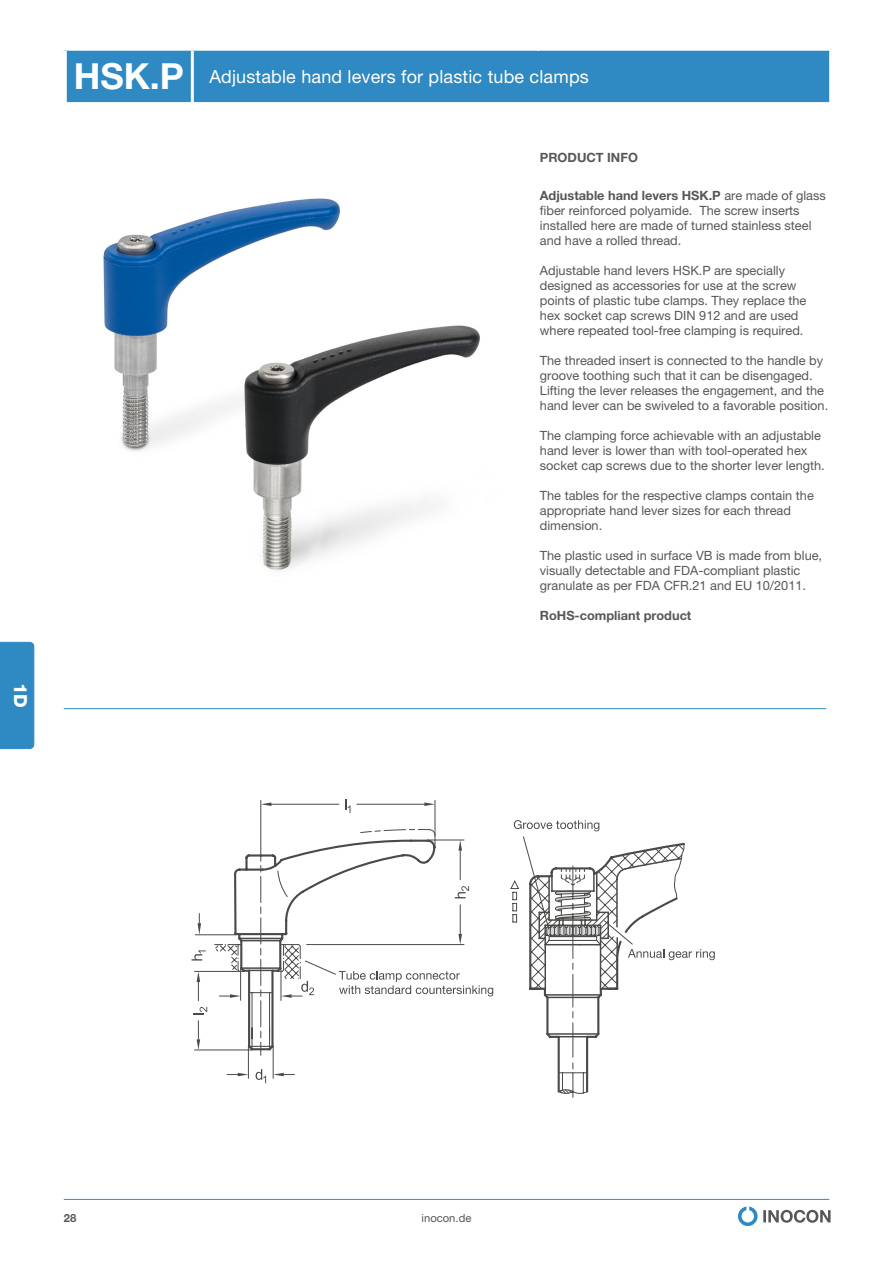
<style>
.page{position:relative;width:893px;height:1263px;background:#fff}
.page>*{position:absolute;margin:0;border:0;box-sizing:border-box;transform-origin:0 0}
.t1{font:18px "Helvetica Neue LT Pro";letter-spacing:.01em;color:#fff}
.t2{font:800 18px "Helvetica Neue LT Pro";color:#fff}
.t3{font:12.75px/15px "Helvetica Neue LT Pro";color:#575756}
.t4{font:700 12.75px "Helvetica Neue LT Pro";color:#575756}
.t5{font:11.25px "Helvetica Neue LT Pro";color:#575756}
.t6{font:700 11.25px "Helvetica Neue LT Pro";color:#575756}
.s1{font-weight:700;font-size:36px}
.s2{font-weight:700}
</style>
<div class="page">
<svg style="left:738px;top:1206px;width:93px;height:20px"></svg>
<hr style="left:64px;top:1199px;width:765px;height:1px;background:#2f89c2">
<div style="left:0;top:642px;width:34px;height:107px;background:#2f89c2"></div>
<div style="left:67px;top:51px;width:762px;height:51px;background:#2f89c2"></div>
<hr style="left:191px;top:51px;width:3px;height:51px;background:#fff">
<hr style="left:64px;top:708px;width:762px;height:1px;background:#2f89c2">
<hr style="left:195px;top:934px;width:40px;height:1px;background:#1d1d1b">
<svg style="left:191px;top:950px;width:15px;height:10px"></svg>
<svg style="left:198px;top:913px;width:3px;height:22px"></svg>
<hr style="left:195px;top:971px;width:49px;height:1px;background:#1d1d1b">
<hr style="left:195px;top:1049px;width:57px;height:1px;background:#1d1d1b">
<svg style="left:197px;top:971px;width:3px;height:30px"></svg>
<svg style="left:197px;top:1021px;width:3px;height:29px"></svg>
<svg style="left:193px;top:1007px;width:14px;height:7px"></svg>
<hr style="left:260px;top:800px;width:1px;height:48px;background:#1d1d1b">
<hr style="left:435px;top:800px;width:1px;height:47px;background:#1d1d1b">
<hr style="left:271px;top:804px;width:68px;height:1px;background:#1d1d1b">
<hr style="left:357px;top:804px;width:67px;height:1px;background:#1d1d1b">
<svg style="left:261px;top:802px;width:10px;height:4px"></svg>
<svg style="left:424px;top:802px;width:11px;height:4px"></svg>
<svg style="left:345px;top:799px;width:5px;height:14px"></svg>
<hr style="left:248px;top:1046px;width:1px;height:32px;background:#1d1d1b">
<hr style="left:273px;top:1046px;width:1px;height:32px;background:#1d1d1b">
<svg style="left:227px;top:1073px;width:21px;height:3px"></svg>
<svg style="left:273px;top:1073px;width:11px;height:3px"></svg>
<svg style="left:256px;top:1069px;width:10px;height:14px"></svg>
<svg style="left:493px;top:892px;width:37px;height:103px"></svg>
<svg style="left:215px;top:829px;width:278px;height:226px"></svg>
<svg style="left:530px;top:844px;width:185px;height:250px"></svg>
<svg style="left:514px;top:820px;width:85px;height:11px"></svg>
<img style="left:103px;top:198px;width:377px;height:373px">
<h1 class="t2" style="left:31px;top:683px;width:27px;rotate:90deg">1D</h1>
<h1 class="t1" style="left:74px;top:66px;width:517px"><span class="s1">HSK.P</span> Adjustable hand levers for plastic tube clamps</h1>
<p class="t4" style="left:540px;top:150px;width:99px">PRODUCT INFO</p>
<p class="t3" style="left:540px;top:188px;width:287px"><span class="s2">Adjustable hand levers HSK.P</span> are made of glass fiber reinforced polyamide. The screw inserts installed here are made of turned stainless steel and have a rolled thread.</p>
<p class="t3" style="left:540px;top:263px;width:268px">Adjustable hand levers HSK.P are specially designed as accessories for use at the screw points of plastic tube clamps. They replace the hex socket cap screws DIN 912 and are used where repeated tool-free clamping is required.</p>
<p class="t3" style="left:540px;top:353px;width:290px">The threaded insert is connected to the handle by groove toothing such that it can be disengaged.<br>Lifting the lever releases the engagement, and the hand lever can be swiveled to a favorable position.</p>
<p class="t3" style="left:540px;top:428px;width:286px">The clamping force achievable with an adjustable hand lever is lower than with tool-operated hex socket cap screws due to the shorter lever length.</p>
<p class="t3" style="left:540px;top:488px;width:275px">The tables for the respective clamps contain the appropriate hand lever sizes for each thread dimension.</p>
<p class="t3" style="left:540px;top:548px;width:284px">The plastic used in surface VB is made from blue, visually detectable and FDA-compliant plastic granulate as per FDA CFR.21 and EU 10/2011.</p>
<p class="t4" style="left:540px;top:608px;width:153px">RoHS-compliant product</p>
<p class="t6" style="left:64px;top:1211px;width:14px">28</p>
<p class="t5" style="left:422px;top:1211px;width:51px">inocon.de</p>
</div>
